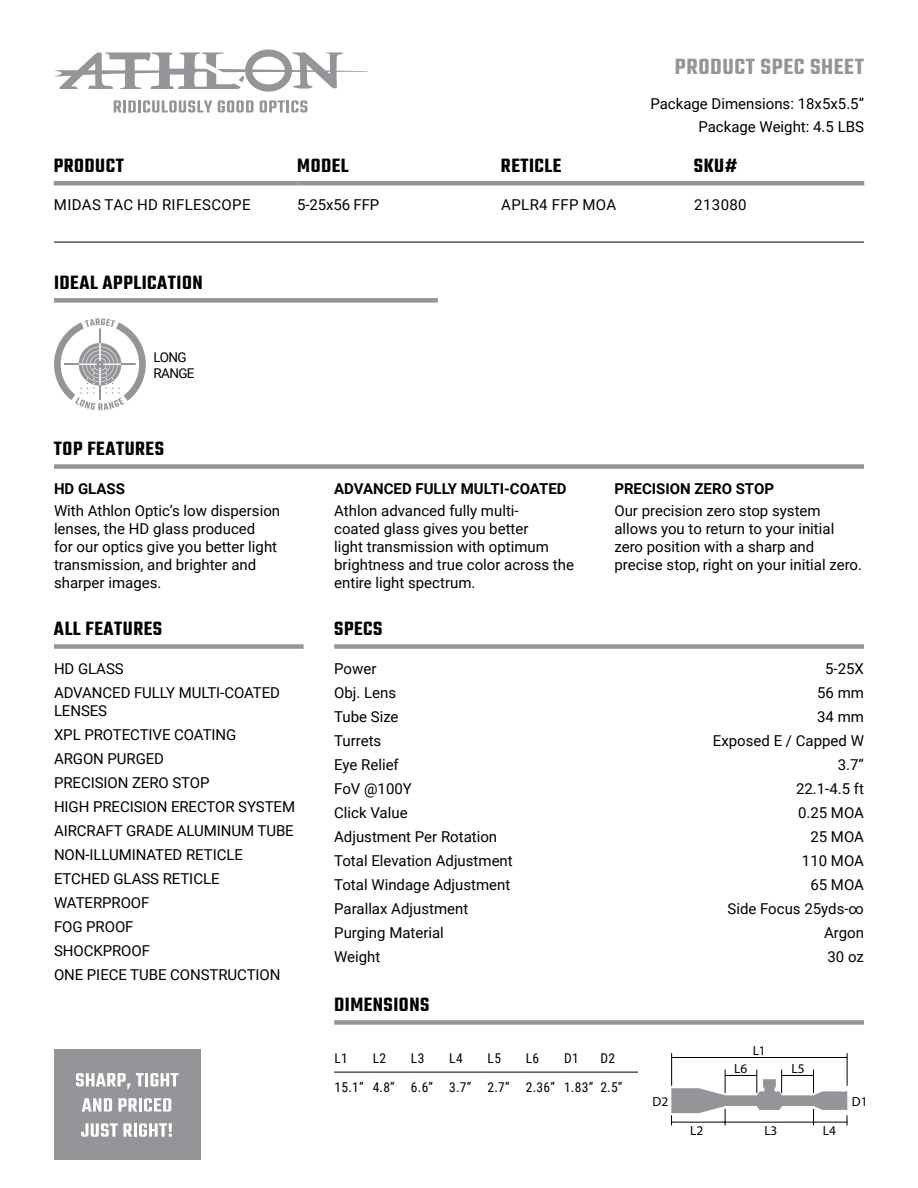
<style>
.page{position:relative;width:918px;height:1188px;background:#fff}
.page>*{position:absolute;margin:0;border:0;box-sizing:border-box;transform-origin:0 0}
.t1{font:600 24px "Teko";letter-spacing:.025em;color:#939598}
.t2{font:600 21px "Teko";letter-spacing:.025em;color:#000}
.t3{font:15px/24px "Roboto";color:#000}
.t4{font:700 15px "Roboto";color:#000}
.t5{font:15px "Roboto";letter-spacing:.025em;color:#000}
.t6{font:13.5px/29px "Roboto Condensed";letter-spacing:.035em;color:#000}
.t7{font:13.5px/16.2px "Roboto";letter-spacing:-.05em;color:#000}
.t8{font:13.2px "Myriad Pro";color:#000}
</style>
<div class="page">
<svg style="left:114px;top:100px;width:98px;height:12px"></svg>
<svg style="left:218px;top:100px;width:36px;height:12px"></svg>
<svg style="left:260px;top:100px;width:47px;height:12px"></svg>
<svg style="left:54px;top:49px;width:313px;height:43px"></svg>
<div style="left:54px;top:298px;width:384px;height:5px;background:#939598"></div>
<div style="left:54px;top:464px;width:810px;height:5px;background:#939598"></div>
<div style="left:54px;top:644px;width:250px;height:5px;background:#939598"></div>
<div style="left:334px;top:644px;width:530px;height:5px;background:#939598"></div>
<div style="left:334px;top:1020px;width:530px;height:5px;background:#939598"></div>
<hr style="left:54px;top:181px;width:243px;height:4px;background:#939598">
<hr style="left:297px;top:181px;width:204px;height:4px;background:#939598">
<hr style="left:501px;top:181px;width:193px;height:4px;background:#939598">
<hr style="left:694px;top:181px;width:170px;height:4px;background:#939598">
<hr style="left:54px;top:242px;width:810px;height:1px;background:#000">
<hr style="left:671px;top:1053px;width:1px;height:33px;background:#000">
<hr style="left:847px;top:1053px;width:1px;height:33px;background:#000">
<svg style="left:671px;top:1070px;width:177px;height:55px"></svg>
<hr style="left:671px;top:1057px;width:176px;height:1px;background:#000">
<hr style="left:725px;top:1075px;width:32px;height:1px;background:#000">
<hr style="left:782px;top:1075px;width:32px;height:1px;background:#000">
<hr style="left:671px;top:1122px;width:176px;height:1px;background:#000">
<div style="left:54px;top:1050px;width:146px;height:110px;background:#939598"></div>
<svg style="left:76px;top:1073px;width:54px;height:16px"></svg>
<svg style="left:136px;top:1073px;width:42px;height:13px"></svg>
<svg style="left:82px;top:1098px;width:30px;height:14px"></svg>
<svg style="left:118px;top:1098px;width:19px;height:14px"></svg>
<hr style="left:139px;top:1098px;width:3px;height:14px;background:#fff">
<svg style="left:144px;top:1098px;width:27px;height:14px"></svg>
<svg style="left:81px;top:1123px;width:51px;height:14px"></svg>
<hr style="left:134px;top:1123px;width:3px;height:14px;background:#fff">
<svg style="left:139px;top:1123px;width:33px;height:14px"></svg>
<hr style="left:334px;top:1072px;width:38px;height:1px;background:#000">
<hr style="left:372px;top:1072px;width:39px;height:1px;background:#000">
<hr style="left:411px;top:1072px;width:38px;height:1px;background:#000">
<hr style="left:449px;top:1072px;width:38px;height:1px;background:#000">
<hr style="left:487px;top:1072px;width:39px;height:1px;background:#000">
<hr style="left:526px;top:1072px;width:38px;height:1px;background:#000">
<hr style="left:564px;top:1072px;width:36px;height:1px;background:#000">
<hr style="left:600px;top:1072px;width:38px;height:1px;background:#000">
<svg style="left:54px;top:318px;width:92px;height:92px"></svg>
<h1 class="t1" style="left:675px;top:52px;width:191px">PRODUCT SPEC SHEET</h1>
<p class="t3" style="left:650px;top:94px;width:215px;line-height:22.2px;text-align:right">Package Dimensions: 18x5x5.5”<br>Package Weight: 4.5 LBS</p>
<h2 class="t2" style="left:54px;top:153px;width:72px">PRODUCT</h2>
<h2 class="t2" style="left:297px;top:153px;width:53px">MODEL</h2>
<h2 class="t2" style="left:501px;top:153px;width:62px">RETICLE</h2>
<h2 class="t2" style="left:694px;top:153px;width:45px">SKU#</h2>
<p class="t5" style="left:54px;top:198px;width:198px">MIDAS TAC HD RIFLESCOPE</p>
<p class="t3" style="left:297px;top:194px;width:83px">5-25x56 FFP</p>
<p class="t5" style="left:501px;top:198px;width:116px">APLR4 FFP MOA</p>
<p class="t3" style="left:694px;top:194px;width:54px">213080</p>
<h2 class="t2" style="left:54px;top:269px;width:150px">IDEAL APPLICATION</h2>
<p class="t7" style="left:154px;top:350px;width:42px">LONG<br>RANGE</p>
<h2 class="t2" style="left:54px;top:435px;width:111px">TOP FEATURES</h2>
<p class="t4" style="left:54px;top:480px;width:73px">HD GLASS</p>
<p class="t3" style="left:54px;top:503px;width:228px;line-height:18px">With Athlon Optic’s low dispersion lenses, the HD glass produced<br>for our optics give you better light transmission, and brighter and sharper images.</p>
<p class="t4" style="left:334px;top:480px;width:234px">ADVANCED FULLY MULTI-COATED</p>
<p class="t3" style="left:334px;top:503px;width:241px;line-height:18px">Athlon advanced fully multi-<br>coated glass gives you better<br>light transmission with optimum brightness and true color across the entire light spectrum.</p>
<h2 class="t2" style="left:54px;top:615px;width:110px">ALL FEATURES</h2>
<h2 class="t2" style="left:334px;top:615px;width:50px">SPECS</h2>
<p class="t4" style="left:614px;top:480px;width:161px">PRECISION ZERO STOP</p>
<p class="t3" style="left:614px;top:503px;width:249px;line-height:18px">Our precision zero stop system allows you to return to your initial zero position with a sharp and precise stop, right on your initial zero.</p>
<p class="t3" style="left:54px;top:658px;width:228px">HD GLASS<br>ADVANCED FULLY MULTI-COATED</p>
<p class="t3" style="left:54px;top:700px;width:243px">LENSES<br>XPL PROTECTIVE COATING<br>ARGON PURGED<br>PRECISION ZERO STOP<br>HIGH PRECISION ERECTOR SYSTEM<br>AIRCRAFT GRADE ALUMINUM TUBE<br>NON-ILLUMINATED RETICLE<br>ETCHED GLASS RETICLE<br>WATERPROOF<br>FOG PROOF<br>SHOCKPROOF<br>ONE PIECE TUBE CONSTRUCTION</p>
<p class="t3" style="left:334px;top:658px;width:180px">Power<br>Obj. Lens<br>Tube Size<br>Turrets<br>Eye Relief<br>FoV @100Y<br>Click Value<br>Adjustment Per Rotation<br>Total Elevation Adjustment<br>Total Windage Adjustment<br>Parallax Adjustment<br>Purging Material<br>Weight</p>
<p class="t3" style="left:713px;top:658px;width:153px;text-align:right">5-25X<br>56 mm<br>34 mm<br>Exposed E / Capped W<br>3.7”<br>22.1-4.5 ft<br>0.25 MOA<br>25 MOA<br>110 MOA<br>65 MOA<br>Side Focus 25yds-∞<br>Argon<br>30 oz</p>
<h2 class="t2" style="left:334px;top:991px;width:97px">DIMENSIONS</h2>
<p class="t6" style="left:334px;top:1044px;width:15px">L1</p>
<p class="t6" style="left:373px;top:1044px;width:15px">L2</p>
<p class="t6" style="left:411px;top:1044px;width:15px">L3</p>
<p class="t6" style="left:449px;top:1044px;width:15px">L4</p>
<p class="t6" style="left:488px;top:1044px;width:15px">L5</p>
<p class="t6" style="left:526px;top:1044px;width:15px">L6</p>
<p class="t6" style="left:564px;top:1044px;width:16px">D1</p>
<p class="t6" style="left:334px;top:1044px;width:290px;text-indent:266px">D2<br>15.1” 4.8” 6.6” 3.7” 2.7” 2.36” 1.83” 2.5”</p>
<p class="t8" style="left:753px;top:1043px;width:15px">L1</p>
<p class="t8" style="left:734px;top:1060px;width:15px">L6</p>
<p class="t8" style="left:791px;top:1060px;width:15px">L5</p>
<p class="t8" style="left:653px;top:1094px;width:17px">D2</p>
<p class="t8" style="left:852px;top:1094px;width:17px">D1</p>
<p class="t8" style="left:690px;top:1123px;width:15px">L2</p>
<p class="t8" style="left:764px;top:1123px;width:15px">L3</p>
<p class="t8" style="left:823px;top:1123px;width:15px">L4</p>
</div>
